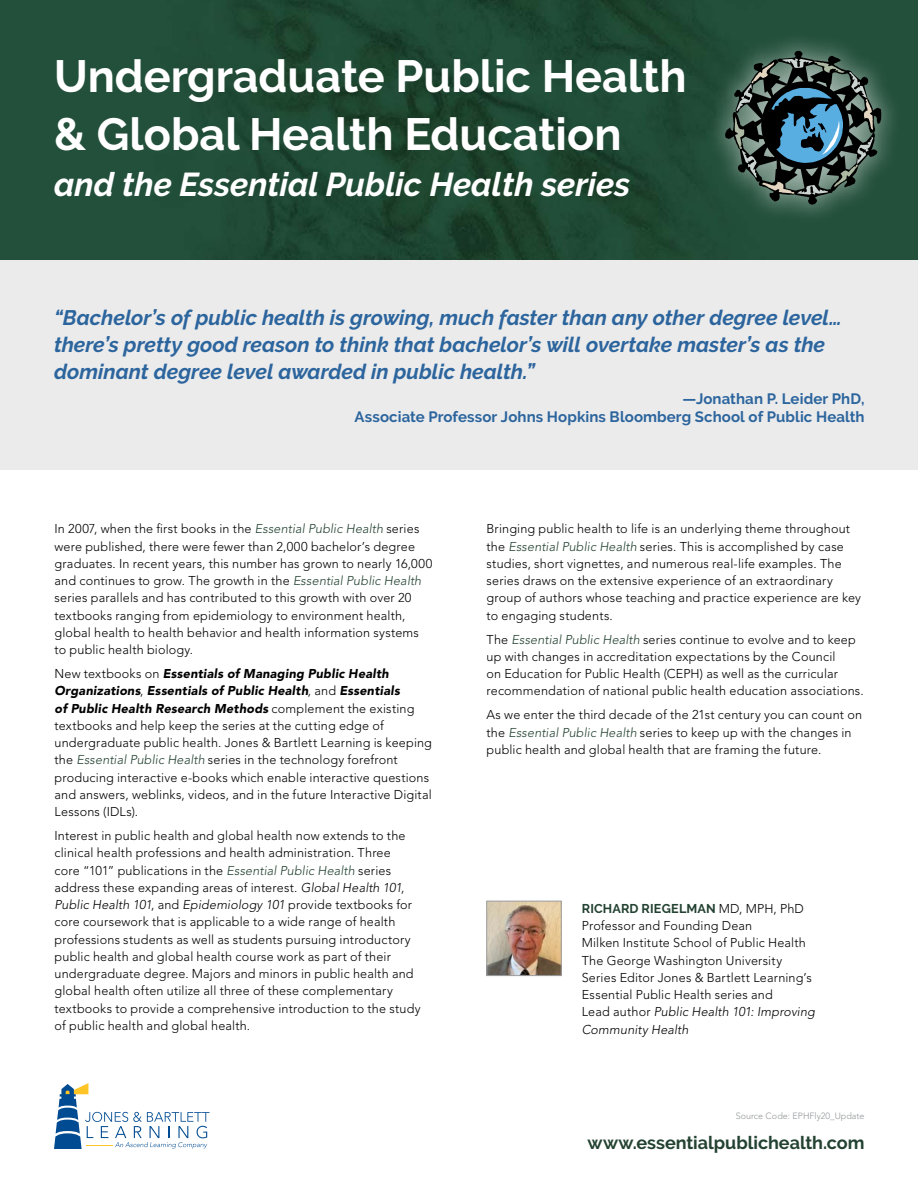
<style>
.page{position:relative;width:918px;height:1188px;background:#fff}
.page>*{position:absolute;margin:0;border:0;box-sizing:border-box;transform-origin:0 0}
.t1{font:700 45px/57.6px "Raleway";color:#fff}
.t2{font:italic 700 33px "Raleway";color:#fff}
.t3{font:italic 700 21px/27px "Raleway";color:#2c659d}
.t4{font:700 18px "Raleway";color:#234231}
.t5{font:700 15px/18px "Raleway";letter-spacing:.005em;color:#2c659d;text-align:right}
.t6{font:300 12.75px/17.2px "Avenir LT Std";letter-spacing:.015em;color:#000}
.t7{font:700 12.75px "Raleway";letter-spacing:.01em;color:#234231}
.t8{font:300 9px "Avenir LT Std";color:#939598}
.s1{font-style:italic;color:#234231}
.s2{font-weight:900;font-style:italic}
.s3{font-style:italic}
.s4{font-family:"Avenir LT Std";font-weight:300;color:#000}
</style>
<div class="page">
<div style="left:0;top:259px;width:918px;height:211px;background:#ebebec"></div>
<img style="left:0;top:0;width:918px;height:259px">
<div style="left:703px;top:29px;width:201px;height:198px;background:#fff;opacity:.75"></div>
<svg style="left:725px;top:51px;width:156px;height:154px"></svg>
<svg style="left:54px;top:1083px;width:155px;height:66px"></svg>
<img style="left:489px;top:903px;width:71px;height:71px">
<div style="left:487px;top:901px;width:75px;height:75px;border:1px solid #9d9fa2"></div>
<h1 class="t1" style="left:54px;top:48px;width:634px">Undergraduate Public Health &amp; Global Health Education</h1>
<h2 class="t2" style="left:54px;top:165px;width:578px">and the Essential Public Health series</h2>
<h3 class="t3" style="left:54px;top:305px;width:790px">“Bachelor’s of public health is growing, much faster than any other degree level… there’s pretty good reason to think that bachelor’s will overtake master’s as the dominant degree level awarded in public health.”</h3>
<p class="t5" style="left:355px;top:390px;width:511px">—Jonathan P. Leider PhD,<br>Associate Professor Johns Hopkins Bloomberg School of Public Health</p>
<p class="t6" style="left:55px;top:520px;width:379px">In 2007, when the first books in the <span class="s1">Essential Public Health</span> series were published, there were fewer than 2,000 bachelor’s degree graduates. In recent years, this number has grown to nearly 16,000 and continues to grow. The growth in the <span class="s1">Essential Public Health </span>series parallels and has contributed to this growth with over 20 textbooks ranging from epidemiology to environment health, global health to health behavior and health information systems to public health biology.</p>
<p class="t6" style="left:55px;top:665px;width:379px">New textbooks on <span class="s2">Essentials of Managing Public Health Organizations</span>, <span class="s2">Essentials of Public Health</span>, and <span class="s2">Essentials<br>of Public Health Research Methods</span> complement the existing textbooks and help keep the series at the cutting edge of undergraduate public health. Jones &amp; Bartlett Learning is keeping the <span class="s1">Essential Public Health</span> series in the technology forefront producing interactive e-books which enable interactive questions and answers, weblinks, videos, and in the future Interactive Digital Lessons (IDLs).</p>
<p class="t6" style="left:55px;top:827px;width:368px">Interest in public health and global health now extends to the clinical health professions and health administration. Three<br>core “101” publications in the <span class="s1">Essential Public Health</span> series address these expanding areas of interest. <span class="s3">Global Health 101</span>, <span class="s3">Public Health 101</span>, and <span class="s3">Epidemiology 101</span> provide textbooks for core coursework that is applicable to a wide range of health professions students as well as students pursuing introductory public health and global health course work as part of their undergraduate degree. Majors and minors in public health and global health often utilize all three of these complementary textbooks to provide a comprehensive introduction to the study of public health and global health.</p>
<p class="t6" style="left:487px;top:520px;width:376px">Bringing public health to life is an underlying theme throughout the <span class="s1">Essential Public Health</span> series. This is accomplished by case studies, short vignettes, and numerous real-life examples. The series draws on the extensive experience of an extraordinary group of authors whose teaching and practice experience are key to engaging students.</p>
<p class="t6" style="left:487px;top:631px;width:379px">The <span class="s1">Essential Public Health</span> series continue to evolve and to keep up with changes in accreditation expectations by the Council<br>on Education for Public Health (CEPH) as well as the curricular recommendation of national public health education associations.</p>
<p class="t6" style="left:487px;top:706px;width:377px">As we enter the third decade of the 21st century you can count on the <span class="s1">Essential Public Health</span> series to keep up with the changes in public health and global health that are framing the future.</p>
<p class="t7" style="left:582px;top:901px;width:224px">RICHARD RIEGELMAN <span class="s4">MD, MPH, PhD</span></p>
<p class="t6" style="left:582px;top:917px;width:235px">Professor and Founding Dean<br>Milken Institute School of Public Health The George Washington University Series Editor Jones &amp; Bartlett Learning’s Essential Public Health series and<br>Lead author <span class="s3">Public Health 101: Improving Community Health</span></p>
<p class="t8" style="left:736px;top:1111px;width:130px">Source Code: EPHFly20_Update</p>
<h3 class="t4" style="left:587px;top:1132px;width:279px">www.essentialpublichealth.com</h3>
</div>
